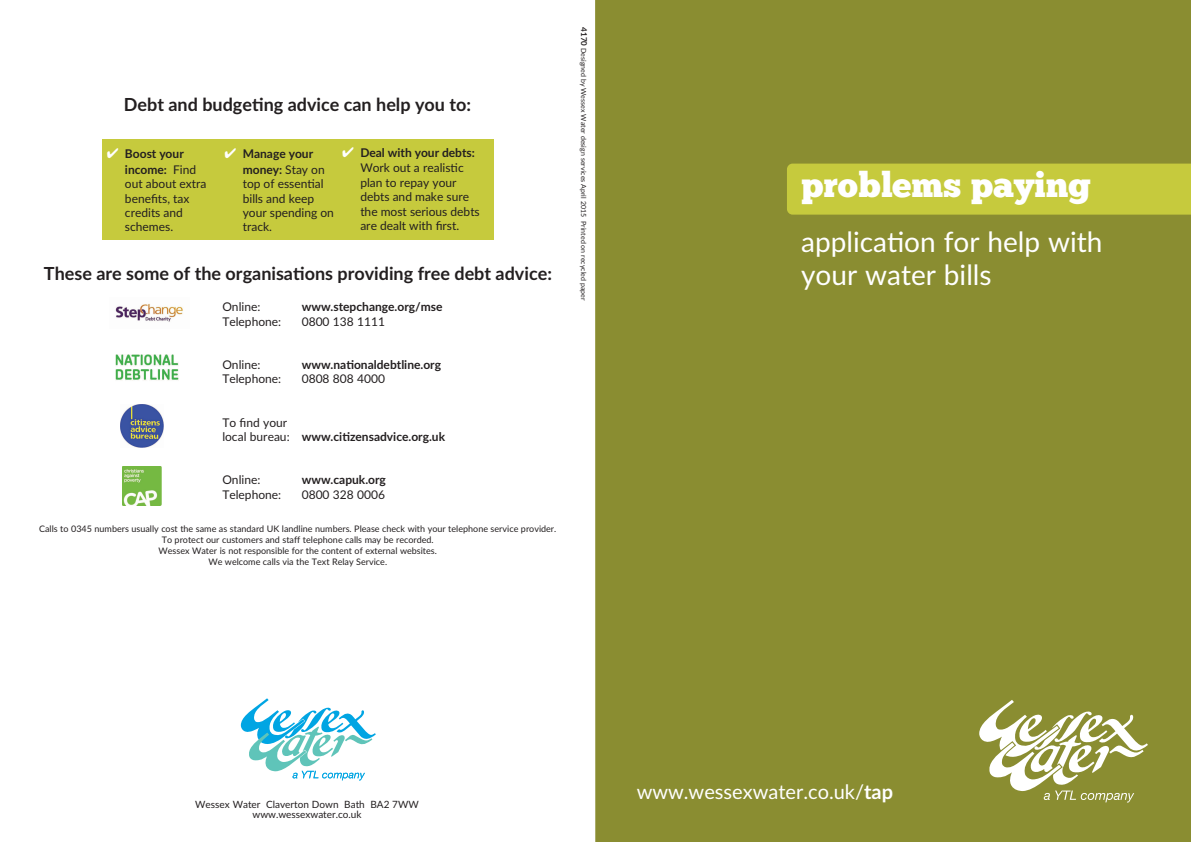
<style>
.page{position:relative;width:1191px;height:842px;background:#fff}
.page>*{position:absolute;margin:0;border:0;box-sizing:border-box;transform-origin:0 0}
.t1{font:35px "Chunk Five";color:#fff}
.t2{font:28px/33.6px "Lato";color:#fff}
.t3{font:20px "Lato";color:#fff}
.t4{font:700 18px "Lato";color:#231f20}
.t5{font:12px/14.4px "Lato";color:#231f20}
.t6{font:700 12px/15.8px "Lato";color:#231f20}
.t7{font:10px/10px "Lato";color:#231f20;text-align:center}
.t8{font:9px/10.8px "Lato";color:#231f20;text-align:center}
.t9{font:7px "Lato";color:#231f20}
.s1{color:#fff}
.s2{font-weight:400}
.s3{font-weight:700;font-size:8px}
.s4{font-weight:700}
</style>
<div class="page">
<div style="left:595px;top:0;width:596px;height:842px;background:#8a8d31"></div>
<svg style="left:979px;top:700px;width:169px;height:102px"></svg>
<svg style="left:241px;top:698px;width:135px;height:82px"></svg>
<img style="left:120px;top:405px;width:43px;height:43px">
<img style="left:115px;top:303px;width:68px;height:19px">
<img style="left:122px;top:467px;width:40px;height:39px">
<div style="left:102px;top:139px;width:391px;height:101px;background:#c6ca3d"></div>
<img style="left:115px;top:354px;width:64px;height:27px">
<div style="left:787px;top:164px;width:404px;height:51px;background:#c6ca3d"></div>
<h3 class="t4" style="left:124px;top:94px;width:349px">Debt and budgeting advice can help you to:</h3>
<h3 class="t6" style="left:125px;top:146px;width:73px;text-indent:-18px"><span class="s1">✔</span> Boost your income: <span class="s2">Find</span></h3>
<h3 class="t5" style="left:125px;top:177px;width:83px">out about extra benefits, tax credits and schemes.</h3>
<h3 class="t6" style="left:243px;top:146px;width:83px;text-indent:-18px"><span class="s1">✔</span> Manage your money: <span class="s2">Stay on</span></h3>
<h3 class="t5" style="left:243px;top:177px;width:93px">top of essential bills and keep your spending on track.</h3>
<h3 class="t6" style="left:342px;top:145px;width:134px;text-align:center"><span class="s1">✔</span> Deal with your debts:<br><span class="s2">Work out a realistic</span></h3>
<h3 class="t5" style="left:360px;top:175px;width:121px">plan to repay your debts and make sure the most serious debts are dealt with first.</h3>
<h3 class="t4" style="left:44px;top:263px;width:509px">These are some of the organisations providing free debt advice:</h3>
<h3 class="t5" style="left:222px;top:300px;width:40px">Online:</h3>
<h3 class="t6" style="left:302px;top:299px;width:142px">www.stepchange.org/mse</h3>
<h3 class="t5" style="left:222px;top:314px;width:60px">Telephone:</h3>
<h3 class="t5" style="left:302px;top:314px;width:85px">0800 138 1111</h3>
<h3 class="t5" style="left:222px;top:358px;width:40px">Online:</h3>
<h3 class="t6" style="left:302px;top:357px;width:141px">www.nationaldebtline.org</h3>
<h3 class="t5" style="left:222px;top:372px;width:60px">Telephone:</h3>
<h3 class="t5" style="left:302px;top:372px;width:85px">0808 808 4000</h3>
<h3 class="t6" style="left:222px;top:415px;width:224px;line-height:14.4px"><span class="s2">To find your<br>local bureau:</span> www.citizensadvice.org.uk</h3>
<h3 class="t5" style="left:222px;top:473px;width:40px">Online:</h3>
<h3 class="t6" style="left:302px;top:472px;width:86px">www.capuk.org</h3>
<h3 class="t5" style="left:222px;top:487px;width:60px">Telephone:</h3>
<h3 class="t5" style="left:302px;top:487px;width:85px">0800 328 0006</h3>
<p class="t8" style="left:39px;top:524px;width:519px">Calls to 0345 numbers usually cost the same as standard UK landline numbers. Please check with your telephone service provider.<br>To protect our customers and staff telephone calls may be recorded.<br>Wessex Water is not responsible for the content of external websites.<br>We welcome calls via the Text Relay Service.</p>
<p class="t9" style="left:587px;top:27px;width:275px;rotate:90deg"><span class="s3">4170</span> Designed by Wessex Water design services April 2015 Printed on recycled paper</p>
<h1 class="t1" style="left:801px;top:165px;width:291px">problems paying</h1>
<h2 class="t2" style="left:801px;top:225px;width:303px">application for help with your water bills</h2>
<p class="t7" style="left:195px;top:800px;width:225px">Wessex Water Claverton Down Bath BA2 7WW www.wessexwater.co.uk</p>
<h3 class="t3" style="left:637px;top:780px;width:258px">www.wessexwater.co.uk/<span class="s4">tap</span></h3>
</div>
